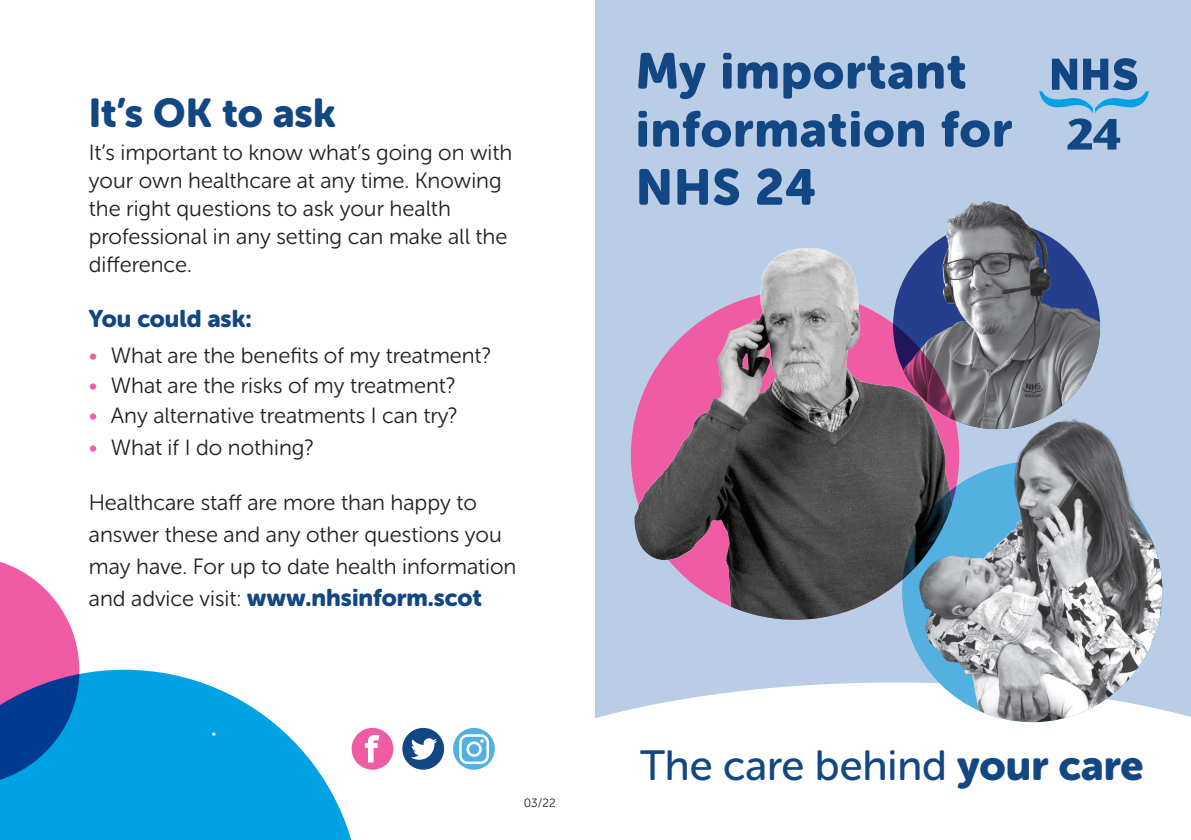
<style>
.page{position:relative;width:1191px;height:840px;background:#fff}
.page>*{position:absolute;margin:0;border:0;box-sizing:border-box;transform-origin:0 0}
.t1{font:50px/58px "Museo Sans Rounded 900";letter-spacing:.02em;color:#124784}
.t2{font:42px "Museo Sans Rounded 500";color:#124784}
.t3{font:40px "Museo Sans Rounded 900";color:#124784}
.t4{font:24px "Museo Sans Rounded 900";color:#124784}
.t5{font:22px/28px "Museo Sans Rounded 300";color:#231f20}
.t6{font:12px "Museo Sans Rounded 300";color:#231f20}
.s1{color:#ef5ca3}
.s2{font-family:"Museo Sans Rounded 300";font-size:22px;color:#231f20}
.s3{font-family:"Museo Sans Rounded 900"}
</style>
<div class="page">
<div style="left:595px;top:0;width:596px;height:839px;background:#bacde7"></div>
<div style="left:417px;top:682px;width:774px;height:157px;background:#fff"></div>
<svg style="left:1039px;top:58px;width:109px;height:91px"></svg>
<svg style="left:0;top:669px;width:360px;height:170px;fill:#00a2e4"></svg>
<svg style="left:0;top:561px;width:79px;height:223px;background:#8872b3"></svg>
<div style="left:402px;top:727px;width:42px;height:42px;background:#124784;border-radius:50%"></div>
<svg style="left:411px;top:738px;width:26px;height:21px"></svg>
<svg style="left:453px;top:727px;width:42px;height:42px"></svg>
<div style="left:351px;top:727px;width:42px;height:42px;background:#ef5ca3;border-radius:50%"></div>
<svg style="left:365px;top:735px;width:14px;height:27px"></svg>
<svg style="left:459px;top:733px;width:30px;height:30px"></svg>
<img style="left:893px;top:222px;width:207px;height:207px;border-radius:103px">
<img style="left:911px;top:200px;width:165px;height:79px">
<img style="left:902px;top:461px;width:260px;height:260px;border-radius:130px">
<img style="left:992px;top:405px;width:151px;height:118px">
<img style="left:631px;top:291px;width:328px;height:328px;border-radius:163px">
<img style="left:743px;top:248px;width:168px;height:66px">
<img style="left:634px;top:489px;width:66px;height:85px">
<h3 class="t3" style="left:89px;top:90px;width:248px">It’s OK to ask</h3>
<p class="t5" style="left:89px;top:139px;width:425px">It’s important to know what’s going on with your own healthcare at any time. Knowing the right questions to ask your health professional in any setting can make all the difference.</p>
<p class="t4" style="left:89px;top:305px;width:164px">You could ask:</p>
<p class="t5" style="left:89px;top:341px;width:404px"><span class="s1">•</span> What are the benefits of my treatment?</p>
<p class="t5" style="left:89px;top:371px;width:368px"><span class="s1">•</span> What are the risks of my treatment?</p>
<p class="t5" style="left:89px;top:401px;width:370px"><span class="s1">•</span> Any alternative treatments I can try?</p>
<p class="t5" style="left:89px;top:433px;width:226px"><span class="s1">•</span> What if I do nothing?</p>
<p class="t5" style="left:89px;top:486px;width:429px;line-height:32px">Healthcare staff are more than happy to answer these and any other questions you may have. For up to date health information</p>
<p class="t4" style="left:89px;top:583px;width:394px"><span class="s2">and advice visit:</span> www.nhsinform.scot</p>
<p class="t6" style="left:524px;top:796px;width:33px">03/22</p>
<h1 class="t1" style="left:636px;top:42px;width:378px">My important information for<br>NHS 24</h1>
<h2 class="t2" style="left:640px;top:742px;width:505px">The care behind <span class="s3">your care</span></h2>
</div>
